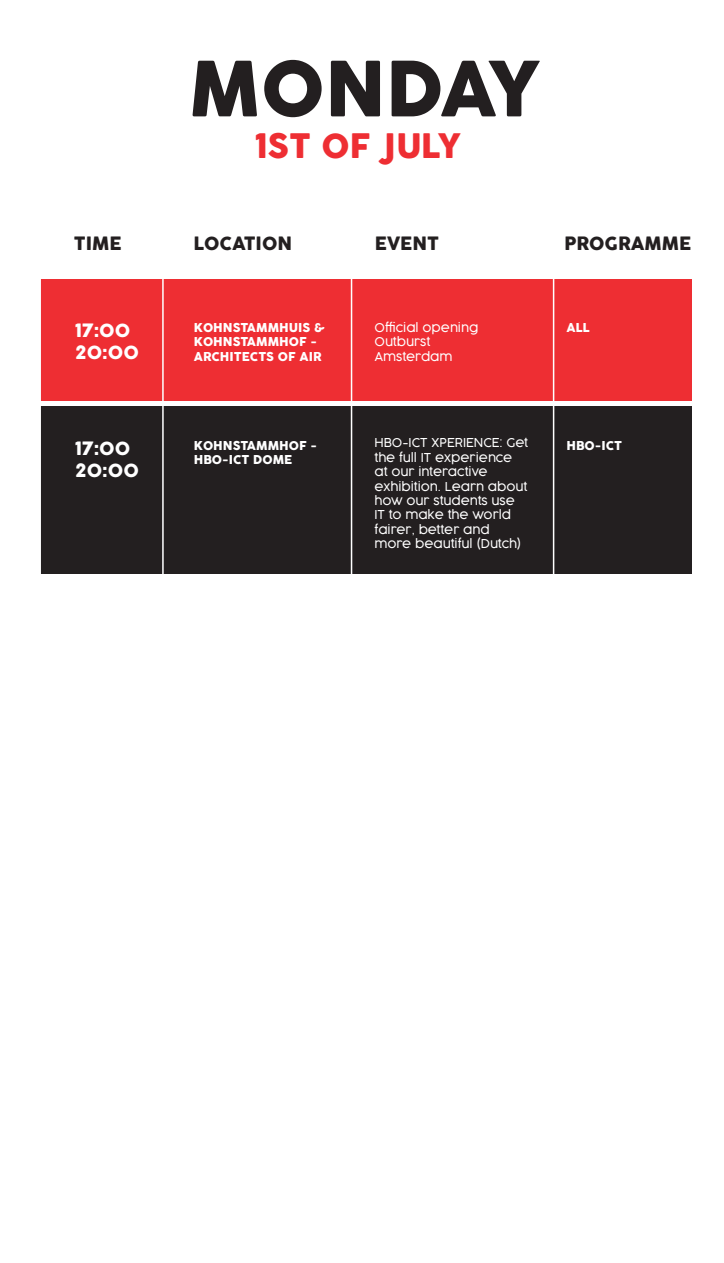
<style>
.page{position:relative;width:724px;height:1263px;background:#fff}
.page>*{position:absolute;margin:0;border:0;box-sizing:border-box;transform-origin:0 0}
.t1{font:75px "COCOGOOSE";color:#231f20}
.t2{font:33px "COCOGOOSE";color:#ee2e33}
.t3{font:18px "COCOGOOSE";color:#231f20}
.t4{font:18px/21.6px "COCOGOOSE";color:#fff}
.t5{font:300 12px/14.4px "Cocogoose Pro";color:#fff}
.t6{font:12px/14.4px "COCOGOOSE";color:#fff}
</style>
<div class="page">
<div style="left:41px;top:279px;width:651px;height:121px;background:#ee2e33"></div>
<div style="left:41px;top:406px;width:651px;height:168px;background:#231f20"></div>
<hr style="left:162px;top:264px;width:2px;height:335px;background:#fff">
<hr style="left:351px;top:264px;width:1px;height:335px;background:#fff">
<hr style="left:553px;top:264px;width:1px;height:335px;background:#fff">
<h1 class="t1" style="left:189px;top:33px;width:353px">MONDAY</h1>
<h2 class="t2" style="left:255px;top:121px;width:207px">1ST OF JULY</h2>
<h3 class="t3" style="left:74px;top:230px;width:49px">TIME</h3>
<h3 class="t3" style="left:194px;top:230px;width:100px">LOCATION</h3>
<h3 class="t3" style="left:375px;top:230px;width:66px">EVENT</h3>
<h3 class="t3" style="left:564px;top:230px;width:128px">PROGRAMME</h3>
<h3 class="t4" style="left:75px;top:320px;width:65px">17:00<br>20:00</h3>
<p class="t6" style="left:194px;top:320px;width:132px">KOHNSTAMMHUIS &amp;<br>KOHNSTAMMHOF -<br>ARCHITECTS OF AIR</p>
<p class="t5" style="left:374px;top:320px;width:105px">Official opening<br>Outburst<br>Amsterdam</p>
<p class="t6" style="left:566px;top:320px;width:25px">ALL</p>
<h3 class="t4" style="left:75px;top:438px;width:65px">17:00<br>20:00</h3>
<p class="t6" style="left:194px;top:439px;width:125px">KOHNSTAMMHOF -<br>HBO-ICT DOME</p>
<p class="t5" style="left:374px;top:435px;width:155px">HBO-ICT XPERIENCE: Get the full IT experience at our interactive exhibition. Learn about how our students use<br>IT to make the world fairer, better and more beautiful (Dutch)</p>
<p class="t6" style="left:566px;top:439px;width:57px">HBO-ICT</p>
</div>
